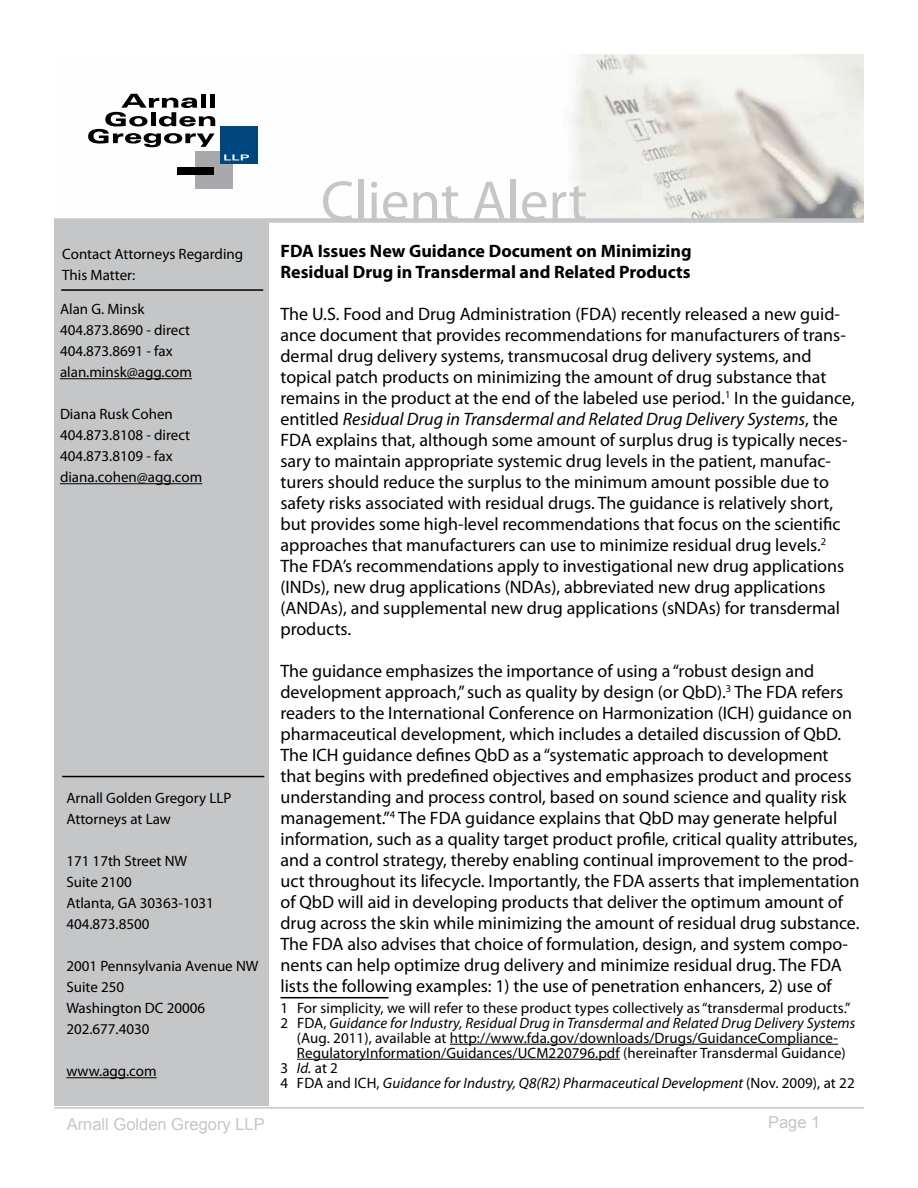
<style>
.page{position:relative;width:918px;height:1188px;background:#fff}
.page>*{position:absolute;margin:0;border:0;box-sizing:border-box;transform-origin:0 0}
.t1{font:57px "Myriad Pro";color:#c5c6c8}
.t2{font:18px/21px "Myriad Pro";color:#000}
.t3{font:700 18px/21px "Myriad Pro";color:#000}
.t4{font:16.5px "Arial";color:#c5c6c8}
.t5{font:15px/21px "Myriad Pro";color:#000}
.t6{font:italic 15px "Myriad Pro";letter-spacing:.005em;color:#000}
.s1{font-style:italic}
.s2{font-style:normal}
</style>
<div class="page">
<div style="left:54px;top:173px;width:214px;height:932px;background:#c5c6c8"></div>
<hr style="left:66px;top:1077px;width:91px;height:1px;background:#000">
<hr style="left:62px;top:776px;width:202px;height:1px;background:#000">
<hr style="left:61px;top:289px;width:202px;height:2px;background:#000">
<hr style="left:54px;top:1107px;width:810px;height:2px;background:#c5c6c8">
<img style="left:54px;top:55px;width:810px;height:163px">
<div style="left:195px;top:151px;width:37px;height:38px;background:#a7a9ac"></div>
<div style="left:177px;top:167px;width:36px;height:7px;background:#000"></div>
<div style="left:220px;top:126px;width:37px;height:38px;background:#00467f"></div>
<svg style="left:224px;top:154px;width:25px;height:6px"></svg>
<svg style="left:88px;top:94px;width:127px;height:53px"></svg>
<div style="left:54px;top:218px;width:810px;height:5px;background:#c5c6c8"></div>
<hr style="left:60px;top:378px;width:132px;height:1px;background:#000">
<hr style="left:60px;top:483px;width:142px;height:1px;background:#000">
<hr style="left:280px;top:997px;width:108px;height:1px;background:#000">
<hr style="left:450px;top:1044px;width:388px;height:1px;background:#000">
<hr style="left:297px;top:1059px;width:323px;height:1px;background:#000">
<p class="t5" style="left:62px;top:243px;width:182px">Contact Attorneys Regarding<br>This Matter:</p>
<p class="t5" style="left:60px;top:298px;width:134px">Alan G. Minsk<br>404.873.8690 - direct<br>404.873.8691 - fax alan.minsk@agg.com</p>
<p class="t5" style="left:60px;top:403px;width:144px">Diana Rusk Cohen<br>404.873.8108 - direct<br>404.873.8109 - fax diana.cohen@agg.com</p>
<p class="t5" style="left:66px;top:787px;width:167px">Arnall Golden Gregory LLP<br>Attorneys at Law</p>
<p class="t5" style="left:66px;top:850px;width:149px">171 17th Street NW<br>Suite 2100<br>Atlanta, GA 30363-1031<br>404.873.8500</p>
<p class="t5" style="left:66px;top:955px;width:194px">2001 Pennsylvania Avenue NW<br>Suite 250<br>Washington DC 20006<br>202.677.4030</p>
<p class="t5" style="left:66px;top:1060px;width:92px">www.agg.com</p>
<h1 class="t1" style="left:321px;top:166px;width:268px">Client Alert</h1>
<p class="t3" style="left:280px;top:239px;width:413px">FDA Issues New Guidance Document on Minimizing<br>Residual Drug in Transdermal and Related Products</p>
<p class="t2" style="left:280px;top:303px;width:576px">The U.S. Food and Drug Administration (FDA) recently released a new guid&shy;ance document that provides recommendations for manufacturers of trans&shy;dermal drug delivery systems, transmucosal drug delivery systems, and topical patch products on minimizing the amount of drug substance that remains in the product at the end of the labeled use period.<sup>1</sup> In the guidance, entitled <span class="s1">Residual Drug in Transdermal and Related Drug Delivery Systems</span>, the FDA explains that, although some amount of surplus drug is typically neces&shy;sary to maintain appropriate systemic drug levels in the patient, manufac&shy;turers should reduce the surplus to the minimum amount possible due to safety risks associated with residual drugs. The guidance is relatively short, but provides some high-level recommendations that focus on the scientific approaches that manufacturers can use to minimize residual drug levels.<sup>2<br></sup>The FDA’s recommendations apply to investigational new drug applications (INDs), new drug applications (NDAs), abbreviated new drug applications (ANDAs), and supplemental new drug applications (sNDAs) for transdermal products.</p>
<p class="t2" style="left:280px;top:660px;width:581px">The guidance emphasizes the importance of using a “robust design and development approach,” such as quality by design (or QbD).<sup>3</sup> The FDA refers readers to the International Conference on Harmonization (ICH) guidance on pharmaceutical development, which includes a detailed discussion of QbD.<br>The ICH guidance defines QbD as a “systematic approach to development that begins with predefined objectives and emphasizes product and process understanding and process control, based on sound science and quality risk management.”<sup>4</sup> The FDA guidance explains that QbD may generate helpful information, such as a quality target product profile, critical quality attributes, and a control strategy, thereby enabling continual improvement to the prod&shy;uct throughout its lifecycle. Importantly, the FDA asserts that implementation of QbD will aid in developing products that deliver the optimum amount of drug across the skin while minimizing the amount of residual drug substance.<br>The FDA also advises that choice of formulation, design, and system compo&shy;nents can help optimize drug delivery and minimize residual drug. The FDA lists the following examples: 1) the use of penetration enhancers, 2) use of</p>
<p class="t5" style="left:280px;top:997px;width:571px">1 For simplicity, we will refer to these product types collectively as “transdermal products.”</p>
<p class="t6" style="left:280px;top:1013px;width:576px"><span class="s2">2 FDA,</span> Guidance for Industry, Residual Drug in Transdermal and Related Drug Delivery Systems</p>
<p class="t5" style="left:297px;top:1027px;width:543px">(Aug. 2011), available at http://www.fda.gov/downloads/Drugs/GuidanceCompliance-</p>
<p class="t5" style="left:297px;top:1042px;width:550px">RegulatoryInformation/Guidances/UCM220796.pdf (hereinafter Transdermal Guidance)</p>
<p class="t5" style="left:280px;top:1057px;width:59px">3 <span class="s1">Id.</span> at 2</p>
<p class="t6" style="left:280px;top:1073px;width:576px"><span class="s2">4 FDA and ICH,</span> Guidance for Industry, Q8(R2) Pharmaceutical Development <span class="s2">(Nov. 2009), at 22</span></p>
<p class="t4" style="left:67px;top:1114px;width:200px">Arnall Golden Gregory LLP</p>
<p class="t4" style="left:768px;top:1111px;width:54px">Page 1</p>
</div>
